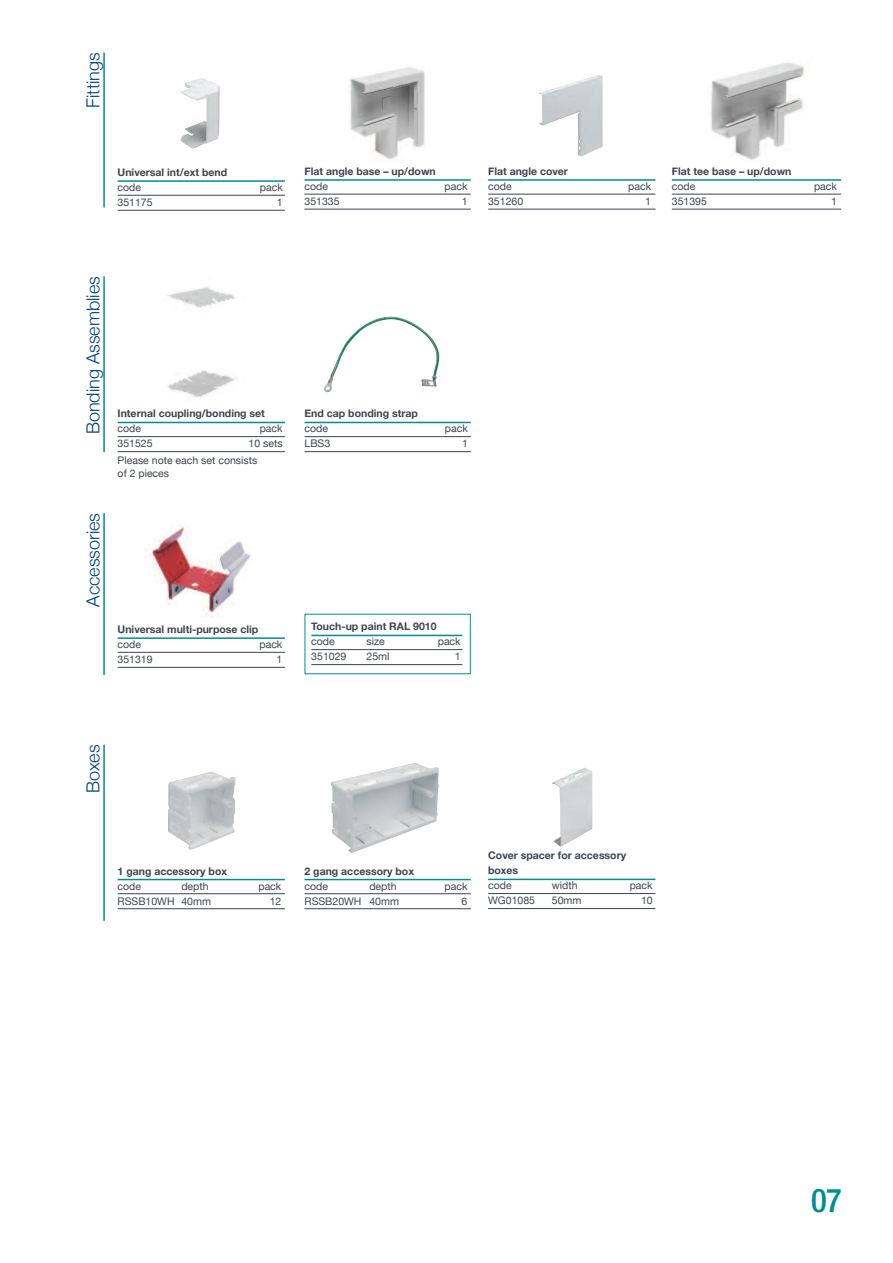
<style>
.page{position:relative;width:893px;height:1263px;background:#fff}
.page>*{position:absolute;margin:0;border:0;box-sizing:border-box;transform-origin:0 0}
.t1{font:500 condensed 32.7px "Helvetica Neue";color:#008d96}
.t2{font:300 18px "Helvetica Neue";color:#014181}
.t3{font:10.5px/16.5px "Helvetica Neue";color:#3e444f}
.t4{font:700 10.5px/15px "Helvetica Neue";color:#3e444f}
</style>
<div class="page">
<img style="left:180px;top:78px;width:40px;height:70px">
<img style="left:349px;top:66px;width:77px;height:94px">
<img style="left:539px;top:75px;width:63px;height:81px">
<hr style="left:118px;top:180px;width:167px;height:2px;background:#008d96">
<hr style="left:118px;top:195px;width:167px;height:1px;background:#3e444f">
<hr style="left:118px;top:210px;width:167px;height:1px;background:#3e444f">
<hr style="left:304px;top:179px;width:167px;height:2px;background:#008d96">
<hr style="left:304px;top:194px;width:167px;height:1px;background:#3e444f">
<hr style="left:304px;top:209px;width:167px;height:1px;background:#3e444f">
<hr style="left:488px;top:179px;width:167px;height:2px;background:#008d96">
<hr style="left:488px;top:194px;width:167px;height:1px;background:#3e444f">
<hr style="left:488px;top:209px;width:167px;height:1px;background:#3e444f">
<img style="left:710px;top:62px;width:95px;height:98px">
<hr style="left:672px;top:179px;width:169px;height:2px;background:#008d96">
<hr style="left:672px;top:194px;width:169px;height:1px;background:#3e444f">
<hr style="left:672px;top:209px;width:169px;height:1px;background:#3e444f">
<img style="left:166px;top:287px;width:71px;height:111px">
<img style="left:324px;top:317px;width:115px;height:75px">
<hr style="left:118px;top:422px;width:167px;height:1px;background:#008d96">
<hr style="left:118px;top:436px;width:167px;height:1px;background:#3e444f">
<hr style="left:118px;top:451px;width:167px;height:1px;background:#3e444f">
<hr style="left:304px;top:422px;width:167px;height:1px;background:#008d96">
<hr style="left:304px;top:436px;width:167px;height:1px;background:#3e444f">
<hr style="left:304px;top:451px;width:167px;height:1px;background:#3e444f">
<img style="left:144px;top:527px;width:107px;height:91px">
<hr style="left:118px;top:637px;width:167px;height:2px;background:#008d96">
<hr style="left:118px;top:652px;width:167px;height:1px;background:#3e444f">
<hr style="left:118px;top:667px;width:167px;height:1px;background:#3e444f">
<img style="left:168px;top:772px;width:68px;height:78px">
<img style="left:331px;top:763px;width:108px;height:90px">
<img style="left:552px;top:767px;width:40px;height:80px">
<hr style="left:118px;top:879px;width:167px;height:1px;background:#008d96">
<hr style="left:118px;top:893px;width:167px;height:1px;background:#3e444f">
<hr style="left:118px;top:908px;width:167px;height:1px;background:#3e444f">
<hr style="left:304px;top:879px;width:167px;height:1px;background:#008d96">
<hr style="left:304px;top:893px;width:167px;height:1px;background:#3e444f">
<hr style="left:304px;top:908px;width:167px;height:1px;background:#3e444f">
<hr style="left:488px;top:879px;width:167px;height:1px;background:#008d96">
<hr style="left:488px;top:893px;width:167px;height:1px;background:#3e444f">
<hr style="left:488px;top:908px;width:167px;height:1px;background:#3e444f">
<hr style="left:311px;top:635px;width:151px;height:1px;background:#008d96">
<hr style="left:311px;top:649px;width:151px;height:1px;background:#3e444f">
<hr style="left:311px;top:664px;width:151px;height:1px;background:#3e444f">
<hr style="left:103px;top:52px;width:2px;height:155px;background:#008d96">
<hr style="left:103px;top:276px;width:2px;height:176px;background:#008d96">
<hr style="left:103px;top:513px;width:2px;height:162px;background:#008d96">
<hr style="left:103px;top:745px;width:2px;height:176px;background:#008d96">
<h2 class="t2" style="left:82px;top:108px;width:57px;rotate:-90deg">Fittings</h2>
<p class="t4" style="left:118px;top:165px;width:111px">Universal int/ext bend</p>
<p class="t3" style="left:118px;top:179px;width:25px">code</p>
<p class="t3" style="left:260px;top:179px;width:24px">pack</p>
<p class="t3" style="left:118px;top:194px;width:37px">351175</p>
<p class="t3" style="left:277px;top:194px;width:7px">1</p>
<p class="t4" style="left:304px;top:163px;width:133px">Flat angle base – up/down</p>
<p class="t3" style="left:304px;top:178px;width:25px">code</p>
<p class="t3" style="left:445px;top:178px;width:24px">pack</p>
<p class="t3" style="left:304px;top:193px;width:37px">351335</p>
<p class="t3" style="left:462px;top:193px;width:7px">1</p>
<p class="t4" style="left:488px;top:163px;width:81px">Flat angle cover</p>
<p class="t3" style="left:488px;top:178px;width:25px">code</p>
<p class="t3" style="left:628px;top:178px;width:24px">pack</p>
<p class="t3" style="left:488px;top:193px;width:37px">351260</p>
<p class="t3" style="left:645px;top:193px;width:7px">1</p>
<p class="t4" style="left:672px;top:163px;width:121px">Flat tee base – up/down</p>
<p class="t3" style="left:672px;top:178px;width:25px">code</p>
<p class="t3" style="left:814px;top:178px;width:24px">pack</p>
<p class="t3" style="left:672px;top:193px;width:37px">351395</p>
<p class="t3" style="left:831px;top:193px;width:7px">1</p>
<h2 class="t2" style="left:82px;top:434px;width:160px;rotate:-90deg">Bonding Assemblies</h2>
<h2 class="t2" style="left:82px;top:607px;width:95px;rotate:-90deg">Accessories</h2>
<p class="t4" style="left:118px;top:406px;width:149px">Internal coupling/bonding set</p>
<p class="t3" style="left:118px;top:420px;width:25px">code</p>
<p class="t3" style="left:260px;top:420px;width:24px">pack</p>
<p class="t3" style="left:118px;top:435px;width:37px">351525</p>
<p class="t3" style="left:118px;top:435px;width:166px;text-indent:131px">10 sets<br>Please note each set consists</p>
<p class="t3" style="left:118px;top:465px;width:53px">of 2 pieces</p>
<p class="t4" style="left:118px;top:622px;width:142px">Universal multi-purpose clip</p>
<p class="t3" style="left:118px;top:636px;width:25px">code</p>
<p class="t3" style="left:259px;top:636px;width:24px">pack</p>
<p class="t3" style="left:118px;top:651px;width:37px">351319</p>
<p class="t3" style="left:277px;top:651px;width:7px">1</p>
<p class="t4" style="left:304px;top:406px;width:115px">End cap bonding strap</p>
<p class="t3" style="left:304px;top:420px;width:25px">code</p>
<p class="t3" style="left:445px;top:420px;width:24px">pack</p>
<p class="t3" style="left:304px;top:435px;width:27px">LBS3</p>
<p class="t3" style="left:462px;top:435px;width:7px">1</p>
<p class="t4" style="left:311px;top:619px;width:127px">Touch-up paint RAL 9010</p>
<p class="t3" style="left:311px;top:633px;width:25px">code</p>
<p class="t3" style="left:367px;top:633px;width:20px">size</p>
<p class="t3" style="left:438px;top:633px;width:24px">pack</p>
<p class="t3" style="left:311px;top:648px;width:37px">351029</p>
<p class="t3" style="left:367px;top:648px;width:24px">25ml</p>
<p class="t3" style="left:455px;top:648px;width:7px">1</p>
<h2 class="t2" style="left:82px;top:793px;width:50px;rotate:-90deg">Boxes</h2>
<p class="t4" style="left:118px;top:863px;width:111px">1 gang accessory box</p>
<p class="t3" style="left:118px;top:877px;width:25px">code</p>
<p class="t3" style="left:181px;top:877px;width:29px">depth</p>
<p class="t3" style="left:258px;top:877px;width:24px">pack</p>
<p class="t3" style="left:118px;top:892px;width:95px">RSSB10WH 40mm</p>
<p class="t3" style="left:270px;top:892px;width:13px">12</p>
<p class="t4" style="left:304px;top:863px;width:111px">2 gang accessory box</p>
<p class="t3" style="left:304px;top:877px;width:25px">code</p>
<p class="t3" style="left:369px;top:877px;width:29px">depth</p>
<p class="t3" style="left:445px;top:877px;width:24px">pack</p>
<p class="t3" style="left:304px;top:892px;width:96px">RSSB20WH 40mm</p>
<p class="t3" style="left:462px;top:892px;width:7px">6</p>
<p class="t4" style="left:488px;top:848px;width:140px">Cover spacer for accessory boxes</p>
<p class="t3" style="left:488px;top:877px;width:25px">code</p>
<p class="t3" style="left:552px;top:877px;width:27px">width</p>
<p class="t3" style="left:630px;top:877px;width:24px">pack</p>
<p class="t3" style="left:488px;top:892px;width:48px">WG01085</p>
<p class="t3" style="left:552px;top:892px;width:31px">50mm</p>
<p class="t3" style="left:641px;top:892px;width:13px">10</p>
<h1 class="t1" style="left:811px;top:1189px;width:32px">07</h1>
</div>
